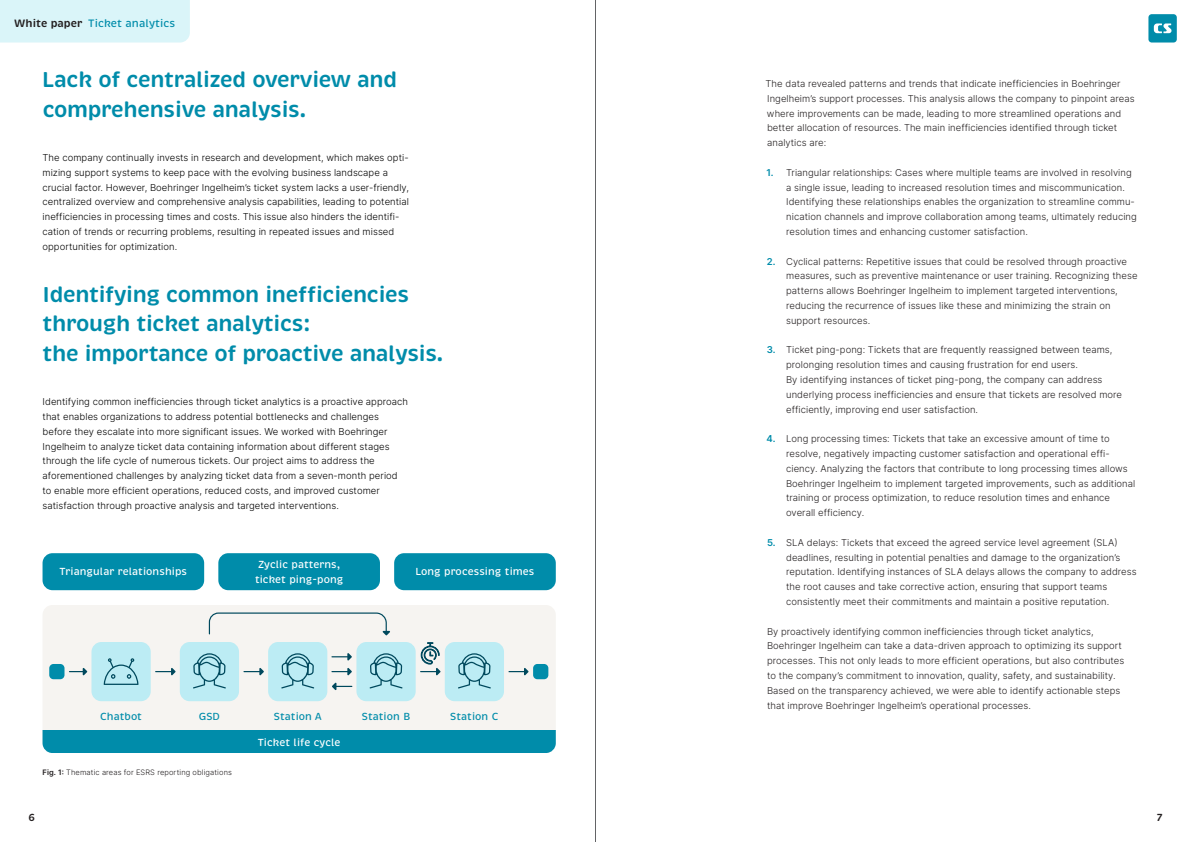
<style>
.page{position:relative;width:1191px;height:842px;background:#fff}
.page>*{position:absolute;margin:0;border:0;box-sizing:border-box;transform-origin:0 0}
.t1{font:600 22px/29.6px "Brevia";letter-spacing:-.015em;color:#008caa}
.t2{font:500 11px "Brevia";letter-spacing:.005em;color:#008caa}
.t3{font:500 10.5px/14.8px "Brevia";letter-spacing:.005em;color:#fff}
.t4{font:500 10.5px "Brevia";letter-spacing:.005em;color:#008caa}
.t5{font:600 10.5px "Brevia";color:#231f20}
.t6{font:300 9.5px/14.8px "Inter";letter-spacing:.005em;color:#231f20}
.t7{font:300 9.5px/14.8px "Inter";letter-spacing:.005em;color:#000}
.t8{font:300 7.5px "Inter";letter-spacing:.015em;color:#231f20}
.s1{font-weight:600;color:#231f20}
.s2{font-weight:400}
.s3{font-weight:400;color:#008caa}
</style>
<div class="page">
<div style="left:43px;top:553px;width:161px;height:37px;background:#008caa;border-radius:10px"></div>
<div style="left:218px;top:553px;width:162px;height:37px;background:#008caa;border-radius:10px"></div>
<div style="left:394px;top:553px;width:162px;height:37px;background:#008caa;border-radius:10px"></div>
<div style="left:43px;top:605px;width:513px;height:148px;background:#f6f4f1;border-radius:10px"></div>
<div style="left:43px;top:731px;width:513px;height:22px;background:#008caa"></div>
<div style="left:91px;top:642px;width:60px;height:59px;background:#bcecf4;border-radius:10px"></div>
<svg style="left:104px;top:658px;width:34px;height:27px"></svg>
<div style="left:180px;top:642px;width:59px;height:59px;background:#bcecf4;border-radius:10px"></div>
<svg style="left:193px;top:653px;width:33px;height:35px"></svg>
<div style="left:268px;top:642px;width:59px;height:59px;background:#bcecf4;border-radius:10px"></div>
<svg style="left:281px;top:653px;width:33px;height:35px"></svg>
<div style="left:356px;top:642px;width:60px;height:59px;background:#bcecf4;border-radius:10px"></div>
<svg style="left:369px;top:653px;width:33px;height:35px"></svg>
<div style="left:445px;top:642px;width:59px;height:59px;background:#bcecf4;border-radius:10px"></div>
<svg style="left:458px;top:653px;width:33px;height:35px"></svg>
<div style="left:49px;top:664px;width:15px;height:15px;background:#008caa;border-radius:4px"></div>
<div style="left:533px;top:664px;width:15px;height:15px;background:#008caa;border-radius:4px"></div>
<svg style="left:156px;top:668px;width:20px;height:7px"></svg>
<svg style="left:69px;top:668px;width:18px;height:7px"></svg>
<svg style="left:244px;top:668px;width:20px;height:7px"></svg>
<svg style="left:420px;top:642px;width:20px;height:33px"></svg>
<svg style="left:508px;top:668px;width:20px;height:7px"></svg>
<svg style="left:332px;top:668px;width:20px;height:7px"></svg>
<svg style="left:332px;top:653px;width:20px;height:8px"></svg>
<svg style="left:332px;top:682px;width:20px;height:8px"></svg>
<svg style="left:208px;top:612px;width:182px;height:23px"></svg>
<div style="left:0;top:0;width:190px;height:43px;background:#daf5f9"></div>
<div style="left:1148px;top:14px;width:28px;height:29px;background:#008caa;border-radius:3px"></div>
<svg style="left:1153px;top:23px;width:18px;height:10px"></svg>
<hr style="left:595px;top:0;width:1px;height:842px;background:#636466">
<p class="t2" style="left:14px;top:16px;width:163px"><span class="s1">White paper</span> Ticket analytics</p>
<h1 class="t1" style="left:42px;top:65px;width:356px">Lack of centralized overview and comprehensive analysis.</h1>
<p class="t7" style="left:43px;top:150px;width:368px">The company continually invests in research and development, which makes opti&shy;mizing support systems to keep pace with the evolving business landscape a crucial factor. However, Boehringer Ingelheim’s ticket system lacks a user-friendly, centralized overview and comprehensive analysis capabilities, leading to potential inefficiencies in processing times and costs. This issue also hinders the identifi&shy;cation of trends or recurring problems, resulting in repeated issues and missed opportunities for optimization.</p>
<h1 class="t1" style="left:43px;top:279px;width:402px">Identifying common inefficiencies through ticket analytics:<br>the importance of proactive analysis.</h1>
<p class="t7" style="left:42px;top:394px;width:367px">Identifying common inefficiencies through ticket analytics is a proactive approach that enables organizations to address potential bottlenecks and challenges before they escalate into more significant issues. We worked with Boehringer Ingelheim to analyze ticket data containing information about different stages through the life cycle of numerous tickets. Our project aims to address the aforementioned challenges by analyzing ticket data from a seven-month period to enable more efficient operations, reduced costs, and improved customer satisfaction through proactive analysis and targeted interventions.</p>
<p class="t3" style="left:60px;top:564px;width:129px">Triangular relationships</p>
<p class="t3" style="left:255px;top:557px;width:90px">Zyclic patterns, ticket ping-pong</p>
<p class="t3" style="left:415px;top:564px;width:121px">Long processing times</p>
<p class="t4" style="left:100px;top:710px;width:43px">Chatbot</p>
<p class="t4" style="left:199px;top:710px;width:23px">GSD</p>
<p class="t4" style="left:274px;top:710px;width:49px">Station A</p>
<p class="t4" style="left:362px;top:710px;width:50px">Station B</p>
<p class="t4" style="left:450px;top:710px;width:50px">Station C</p>
<p class="t8" style="left:43px;top:767px;width:191px"><span class="s2">Fig. 1:</span> Thematic areas for ESRS reporting obligations</p>
<p class="t3" style="left:258px;top:735px;width:84px">Ticket life cycle</p>
<p class="t6" style="left:765px;top:76px;width:370px">The data revealed patterns and trends that indicate inefficiencies in Boehringer Ingelheim’s support processes. This analysis allows the company to pinpoint areas where improvements can be made, leading to more streamlined operations and better allocation of resources. The main inefficiencies identified through ticket analytics are:</p>
<p class="t6" style="left:786px;top:165px;width:352px;text-indent:-20px"><span class="s3">1.</span> Triangular relationships: Cases where multiple teams are involved in resolving a single issue, leading to increased resolution times and miscommunication.<br>Identifying these relationships enables the organization to streamline commu&shy;nication channels and improve collaboration among teams, ultimately reducing resolution times and enhancing customer satisfaction.</p>
<p class="t6" style="left:786px;top:253px;width:353px;text-indent:-19px"><span class="s3">2.</span> Cyclical patterns: Repetitive issues that could be resolved through proactive measures, such as preventive maintenance or user training. Recognizing these patterns allows Boehringer Ingelheim to implement targeted interventions, reducing the recurrence of issues like these and minimizing the strain on support resources.</p>
<p class="t6" style="left:786px;top:342px;width:337px;text-indent:-19px"><span class="s3">3.</span> Ticket ping-pong: Tickets that are frequently reassigned between teams, prolonging resolution times and causing frustration for end users.<br>By identifying instances of ticket ping-pong, the company can address underlying process inefficiencies and ensure that tickets are resolved more efficiently, improving end user satisfaction.</p>
<p class="t6" style="left:786px;top:431px;width:351px;text-indent:-19px"><span class="s3">4.</span> Long processing times: Tickets that take an excessive amount of time to resolve, negatively impacting customer satisfaction and operational effi&shy;ciency. Analyzing the factors that contribute to long processing times allows Boehringer Ingelheim to implement targeted improvements, such as additional training or process optimization, to reduce resolution times and enhance overall efficiency.</p>
<p class="t6" style="left:786px;top:535px;width:352px;text-indent:-19px"><span class="s3">5.</span> SLA delays: Tickets that exceed the agreed service level agreement (SLA) deadlines, resulting in potential penalties and damage to the organization’s reputation. Identifying instances of SLA delays allows the company to address the root causes and take corrective action, ensuring that support teams consistently meet their commitments and maintain a positive reputation.</p>
<p class="t6" style="left:767px;top:624px;width:359px">By proactively identifying common inefficiencies through ticket analytics, Boehringer Ingelheim can take a data-driven approach to optimizing its support processes. This not only leads to more efficient operations, but also contributes to the company’s commitment to innovation, quality, safety, and sustainability.<br>Based on the transparency achieved, we were able to identify actionable steps that improve Boehringer Ingelheim’s operational processes.</p>
<p class="t5" style="left:28px;top:810px;width:8px">6</p>
<p class="t5" style="left:1156px;top:810px;width:7px">7</p>
</div>
